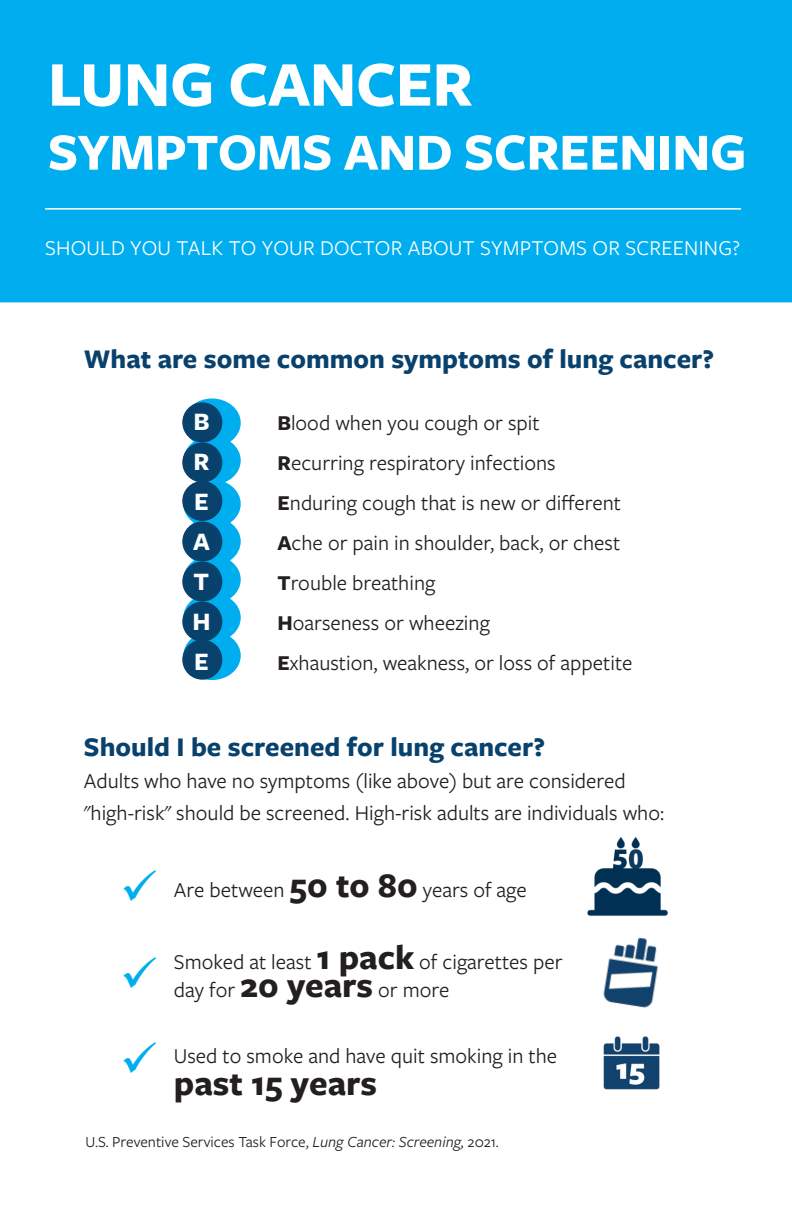
<style>
.page{position:relative;width:792px;height:1224px;background:#fff}
.page>*{position:absolute;margin:0;border:0;box-sizing:border-box;transform-origin:0 0}
.t1{font:700 66px "Freight Sans Pro";letter-spacing:-.01em;color:#fff}
.t2{font:700 54px "Freight Sans Pro";letter-spacing:-.01em;color:#fff}
.t3{font:700 36px "Freight Sans Pro";color:#231f20}
.t4{font:700 28px "Freight Sans Pro";color:#09416d}
.t5{font:700 26px "Freight Sans Pro";color:#fff}
.t6{font:22px/32px "Freight Sans Pro";color:#231f20}
.t7{font:22px "Freight Sans Pro";letter-spacing:.01em;color:#fff}
.t8{font:16px "Freight Sans Pro";color:#231f20}
.s1{font-weight:700}
.s2{font-weight:700;font-size:36px}
.s3{font-style:italic}
</style>
<div class="page">
<div style="left:0;top:0;width:792px;height:302px;background:#00aeef"></div>
<hr style="left:45px;top:208px;width:696px;height:2px;background:#fff">
<img style="left:587px;top:837px;width:81px;height:79px">
<img style="left:603px;top:937px;width:55px;height:71px">
<img style="left:603px;top:1036px;width:57px;height:54px">
<div style="left:183px;top:436px;width:58px;height:49px;background:#00aeef;border-radius:50%"></div>
<div style="left:183px;top:479px;width:58px;height:49px;background:#00aeef;border-radius:50%"></div>
<div style="left:183px;top:517px;width:58px;height:49px;background:#00aeef;border-radius:50%"></div>
<div style="left:183px;top:555px;width:58px;height:49px;background:#00aeef;border-radius:50%"></div>
<div style="left:183px;top:593px;width:58px;height:49px;background:#00aeef;border-radius:50%"></div>
<div style="left:183px;top:631px;width:58px;height:49px;background:#00aeef;border-radius:50%"></div>
<div style="left:183px;top:398px;width:58px;height:49px;background:#00aeef;border-radius:50%"></div>
<div style="left:183px;top:482px;width:38px;height:38px;background:#09416d;border-radius:50%"></div>
<div style="left:182px;top:481px;width:40px;height:40px;border:2px solid #09416d;border-radius:50%"></div>
<div style="left:183px;top:522px;width:38px;height:39px;background:#09416d;border-radius:50%"></div>
<div style="left:182px;top:521px;width:40px;height:41px;border:2px solid #09416d;border-radius:50%"></div>
<div style="left:183px;top:563px;width:38px;height:38px;background:#09416d;border-radius:50%"></div>
<div style="left:182px;top:562px;width:40px;height:40px;border:2px solid #09416d;border-radius:50%"></div>
<div style="left:183px;top:603px;width:38px;height:38px;background:#09416d;border-radius:50%"></div>
<div style="left:182px;top:602px;width:40px;height:40px;border:2px solid #09416d;border-radius:50%"></div>
<div style="left:183px;top:641px;width:38px;height:38px;background:#09416d;border-radius:50%"></div>
<div style="left:182px;top:640px;width:40px;height:40px;border:2px solid #09416d;border-radius:50%"></div>
<div style="left:183px;top:443px;width:38px;height:38px;background:#09416d;border-radius:50%"></div>
<div style="left:182px;top:442px;width:40px;height:40px;border:2px solid #09416d;border-radius:50%"></div>
<div style="left:183px;top:403px;width:38px;height:38px;background:#09416d;border-radius:50%"></div>
<div style="left:182px;top:402px;width:40px;height:40px;border:2px solid #09416d;border-radius:50%"></div>
<p class="t1" style="left:48px;top:39px;width:427px">LUNG CANCER</p>
<p class="t2" style="left:48px;top:115px;width:700px">SYMPTOMS AND SCREENING</p>
<p class="t7" style="left:45px;top:234px;width:697px">SHOULD YOU TALK TO YOUR DOCTOR ABOUT SYMPTOMS OR SCREENING?</p>
<p class="t4" style="left:84px;top:340px;width:632px">What are some common symptoms of lung cancer?</p>
<p class="t5" style="left:193px;top:403px;width:18px">B</p>
<p class="t6" style="left:277px;top:406px;width:264px"><span class="s1">B</span>lood when you cough or spit</p>
<p class="t5" style="left:193px;top:443px;width:18px">R</p>
<p class="t6" style="left:277px;top:446px;width:280px"><span class="s1">R</span>ecurring respiratory infections</p>
<p class="t5" style="left:194px;top:483px;width:16px">E</p>
<p class="t6" style="left:277px;top:486px;width:345px"><span class="s1">E</span>nduring cough that is new or different</p>
<p class="t5" style="left:193px;top:523px;width:18px">A</p>
<p class="t6" style="left:277px;top:526px;width:344px"><span class="s1">A</span>che or pain in shoulder, back, or chest</p>
<p class="t5" style="left:194px;top:563px;width:17px">T</p>
<p class="t6" style="left:277px;top:566px;width:159px"><span class="s1">T</span>rouble breathing</p>
<p class="t5" style="left:192px;top:603px;width:20px">H</p>
<p class="t6" style="left:277px;top:606px;width:214px"><span class="s1">H</span>oarseness or wheezing</p>
<p class="t5" style="left:194px;top:643px;width:16px">E</p>
<p class="t6" style="left:277px;top:646px;width:357px"><span class="s1">E</span>xhaustion, weakness, or loss of appetite</p>
<p class="t4" style="left:84px;top:728px;width:463px">Should I be screened for lung cancer?</p>
<p class="t6" style="left:84px;top:764px;width:582px">Adults who have no symptoms (like above) but are considered "high-risk" should be screened. High-risk adults are individuals who:</p>
<p class="t6" style="left:174px;top:873px;width:355px">Are between <span class="s2">50 to 80</span> years of age</p>
<p class="t6" style="left:174px;top:947px;width:390px;line-height:28px">Smoked at least <span class="s2">1 pack</span> of cigarettes per day for <span class="s2">20 years</span> or more</p>
<p class="t6" style="left:174px;top:1039px;width:385px">Used to smoke and have quit smoking in the</p>
<p class="t3" style="left:174px;top:1058px;width:205px">past 15 years</p>
<p class="t8" style="left:85px;top:1132px;width:415px">U.S. Preventive Services Task Force, <span class="s3">Lung Cancer: Screening,</span> 2021.</p>
</div>
